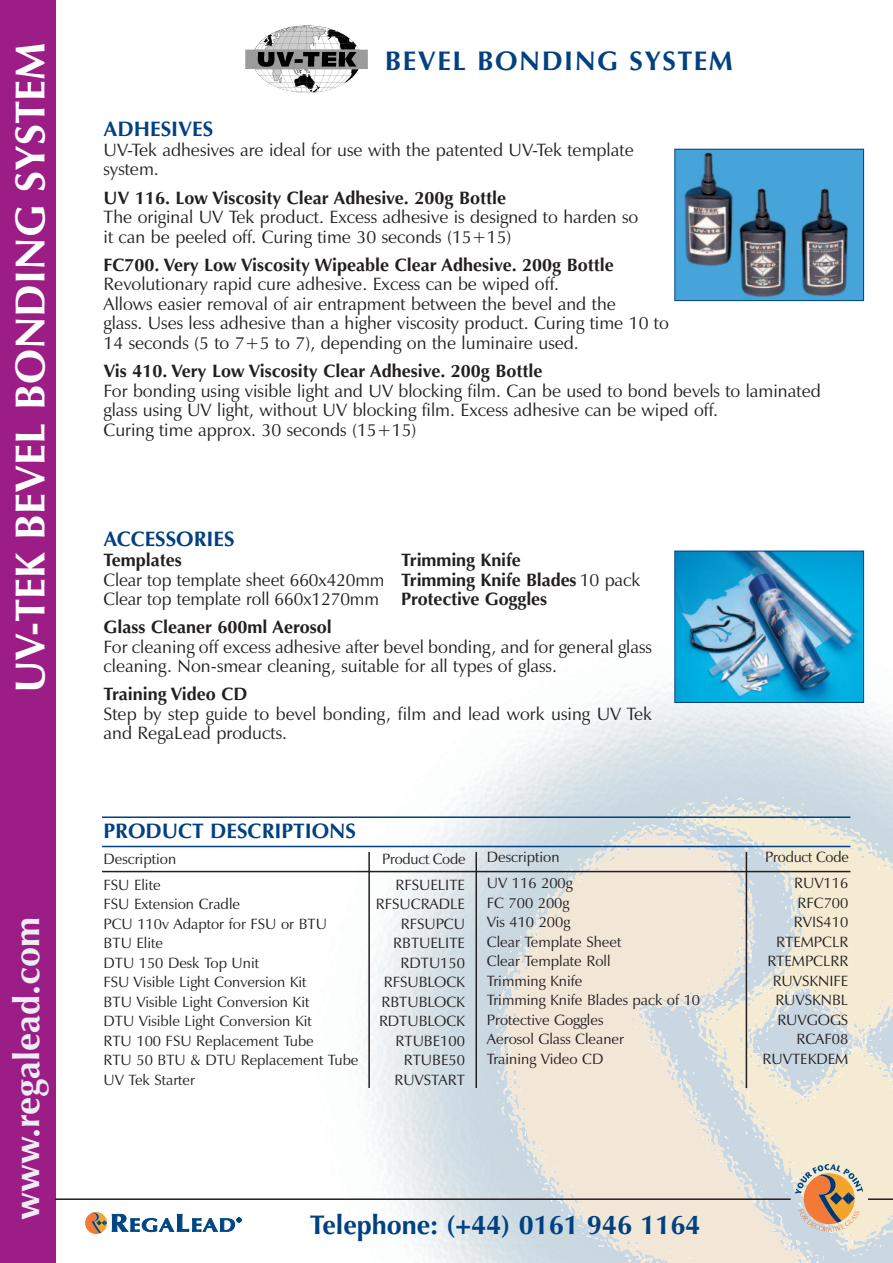
<style>
.page{position:relative;width:893px;height:1263px;background:#fff}
.page>*{position:absolute;margin:0;border:0;box-sizing:border-box;transform-origin:0 0}
.t1{font:700 42px "Optima";color:#fff}
.t2{font:700 36px "Optima";color:#ecedf7}
.t3{font:700 27px "Optima";color:#014181}
.t4{font:700 27px "Optima";letter-spacing:.055em;color:#014181}
.t5{font:700 21px "Optima";color:#014181}
.t6{font:18px/19.5px "Zapf Humanist 601 BT";color:#231f20}
.t7{font:700 18px "Optima";color:#231f20}
.t8{font:15px "Zapf Humanist 601 BT";color:#231f20}
.s1{font-family:"Optima";font-weight:700}
</style>
<div class="page">
<img style="left:315px;top:605px;width:578px;height:658px">
<div style="left:0;top:0;width:55px;height:1263px;background:#9b1d85"></div>
<svg style="left:85px;top:1212px;width:156px;height:22px"></svg>
<hr style="left:868px;top:1198px;width:25px;height:2px;background:#231f20">
<hr style="left:55px;top:1198px;width:736px;height:2px;background:#231f20">
<svg style="left:795px;top:1164px;width:68px;height:68px;background:#cbac8d"></svg>
<hr style="left:102px;top:816px;width:748px;height:2px;background:#014181">
<hr style="left:102px;top:846px;width:748px;height:1px;background:#014181">
<hr style="left:102px;top:871px;width:748px;height:1px;background:#231f20">
<hr style="left:368px;top:852px;width:2px;height:236px;background:#231f20">
<hr style="left:475px;top:852px;width:2px;height:236px;background:#231f20">
<hr style="left:746px;top:852px;width:1px;height:236px;background:#231f20">
<img style="left:267px;top:26px;width:101px;height:67px">
<img style="left:676px;top:151px;width:186px;height:148px">
<div style="left:674px;top:149px;width:190px;height:152px;border:1px solid #014181"></div>
<img style="left:676px;top:553px;width:186px;height:148px">
<div style="left:674px;top:551px;width:190px;height:152px;border:1px solid #014181"></div>
<h1 class="t1" style="left:13px;top:693px;width:652px;rotate:-90deg">UV-TEK BEVEL BONDING SYSTEM</h1>
<h2 class="t2" style="left:12px;top:1220px;width:305px;rotate:-90deg">www.regalead.com</h2>
<h3 class="t4" style="left:385px;top:49px;width:349px">BEVEL BONDING SYSTEM</h3>
<p class="t5" style="left:104px;top:121px;width:111px">ADHESIVES</p>
<p class="t6" style="left:104px;top:142px;width:532px">UV-Tek adhesives are ideal for use with the patented UV-Tek template system.</p>
<p class="t7" style="left:104px;top:190px;width:404px">UV 116. Low Viscosity Clear Adhesive. 200g Bottle</p>
<p class="t6" style="left:104px;top:209px;width:536px">The original UV Tek product. Excess adhesive is designed to harden so it can be peeled off. Curing time 30 seconds (15+15)</p>
<p class="t7" style="left:104px;top:258px;width:512px">FC700. Very Low Viscosity Wipeable Clear Adhesive. 200g Bottle</p>
<p class="t6" style="left:104px;top:276px;width:567px">Revolutionary rapid cure adhesive. Excess can be wiped off.<br>Allows easier removal of air entrapment between the bevel and the<br>glass. Uses less adhesive than a higher viscosity product. Curing time 10 to 14 seconds (5 to 7+5 to 7), depending on the luminaire used.</p>
<p class="t7" style="left:104px;top:364px;width:440px">Vis 410. Very Low Viscosity Clear Adhesive. 200g Bottle</p>
<p class="t6" style="left:104px;top:383px;width:719px">For bonding using visible light and UV blocking film. Can be used to bond bevels to laminated glass using UV light, without UV blocking film. Excess adhesive can be wiped off.<br>Curing time approx. 30 seconds (15+15)</p>
<p class="t5" style="left:104px;top:531px;width:133px">ACCESSORIES</p>
<p class="t7" style="left:104px;top:553px;width:80px">Templates</p>
<p class="t7" style="left:401px;top:553px;width:121px">Trimming Knife</p>
<p class="t6" style="left:104px;top:572px;width:538px">Clear top template sheet 660x420mm <span class="s1">Trimming Knife Blades</span> 10 pack<br>Clear top template roll 660x1270mm <span class="s1">Protective Goggles</span></p>
<p class="t7" style="left:104px;top:620px;width:230px">Glass Cleaner 600ml Aerosol</p>
<p class="t6" style="left:104px;top:639px;width:550px">For cleaning off excess adhesive after bevel bonding, and for general glass cleaning. Non-smear cleaning, suitable for all types of glass.</p>
<p class="t7" style="left:104px;top:687px;width:145px">Training Video CD</p>
<p class="t6" style="left:104px;top:706px;width:550px">Step by step guide to bevel bonding, film and lead work using UV Tek and RegaLead products.</p>
<p class="t5" style="left:104px;top:823px;width:254px">PRODUCT DESCRIPTIONS</p>
<p class="t8" style="left:104px;top:852px;width:74px">Description</p>
<p class="t8" style="left:382px;top:852px;width:85px">Product Code</p>
<p class="t8" style="left:104px;top:878px;width:59px">FSU Elite</p>
<p class="t8" style="left:396px;top:878px;width:71px">RFSUELITE</p>
<p class="t8" style="left:104px;top:898px;width:138px">FSU Extension Cradle</p>
<p class="t8" style="left:376px;top:898px;width:91px">RFSUCRADLE</p>
<p class="t8" style="left:104px;top:917px;width:225px">PCU 110v Adaptor for FSU or BTU</p>
<p class="t8" style="left:401px;top:917px;width:66px">RFSUPCU</p>
<p class="t8" style="left:104px;top:937px;width:61px">BTU Elite</p>
<p class="t8" style="left:393px;top:937px;width:73px">RBTUELITE</p>
<p class="t8" style="left:104px;top:956px;width:157px">DTU 150 Desk Top Unit</p>
<p class="t8" style="left:401px;top:956px;width:66px">RDTU150</p>
<p class="t8" style="left:104px;top:976px;width:205px">FSU Visible Light Conversion Kit</p>
<p class="t8" style="left:384px;top:976px;width:83px">RFSUBLOCK</p>
<p class="t8" style="left:104px;top:995px;width:207px">BTU Visible Light Conversion Kit</p>
<p class="t8" style="left:381px;top:995px;width:85px">RBTUBLOCK</p>
<p class="t8" style="left:104px;top:1015px;width:210px">DTU Visible Light Conversion Kit</p>
<p class="t8" style="left:379px;top:1015px;width:87px">RDTUBLOCK</p>
<p class="t8" style="left:104px;top:1034px;width:212px">RTU 100 FSU Replacement Tube</p>
<p class="t8" style="left:396px;top:1034px;width:71px">RTUBE100</p>
<p class="t8" style="left:104px;top:1054px;width:256px">RTU 50 BTU &amp; DTU Replacement Tube</p>
<p class="t8" style="left:404px;top:1054px;width:63px">RTUBE50</p>
<p class="t8" style="left:104px;top:1073px;width:93px">UV Tek Starter</p>
<p class="t8" style="left:394px;top:1073px;width:72px">RUVSTART</p>
<p class="t8" style="left:487px;top:851px;width:74px">Description</p>
<p class="t8" style="left:765px;top:851px;width:85px">Product Code</p>
<p class="t8" style="left:487px;top:877px;width:87px">UV 116 200g</p>
<p class="t8" style="left:794px;top:877px;width:56px">RUV116</p>
<p class="t8" style="left:487px;top:896px;width:84px">FC 700 200g</p>
<p class="t8" style="left:797px;top:896px;width:52px">RFC700</p>
<p class="t8" style="left:487px;top:916px;width:85px">Vis 410 200g</p>
<p class="t8" style="left:794px;top:916px;width:56px">RVIS410</p>
<p class="t8" style="left:487px;top:935px;width:136px">Clear Template Sheet</p>
<p class="t8" style="left:776px;top:935px;width:74px">RTEMPCLR</p>
<p class="t8" style="left:487px;top:955px;width:125px">Clear Template Roll</p>
<p class="t8" style="left:767px;top:955px;width:82px">RTEMPCLRR</p>
<p class="t8" style="left:487px;top:974px;width:97px">Trimming Knife</p>
<p class="t8" style="left:773px;top:974px;width:77px">RUVSKNIFE</p>
<p class="t8" style="left:487px;top:994px;width:215px">Trimming Knife Blades pack of 10</p>
<p class="t8" style="left:775px;top:994px;width:75px">RUVSKNBL</p>
<p class="t8" style="left:487px;top:1013px;width:118px">Protective Goggles</p>
<p class="t8" style="left:777px;top:1013px;width:72px">RUVGOGS</p>
<p class="t8" style="left:487px;top:1033px;width:139px">Aerosol Glass Cleaner</p>
<p class="t8" style="left:796px;top:1033px;width:53px">RCAF08</p>
<p class="t8" style="left:487px;top:1052px;width:118px">Training Video CD</p>
<p class="t8" style="left:763px;top:1052px;width:87px">RUVTEKDEM</p>
<h3 class="t3" style="left:310px;top:1213px;width:392px">Telephone: (+44) 0161 946 1164</h3>
</div>
